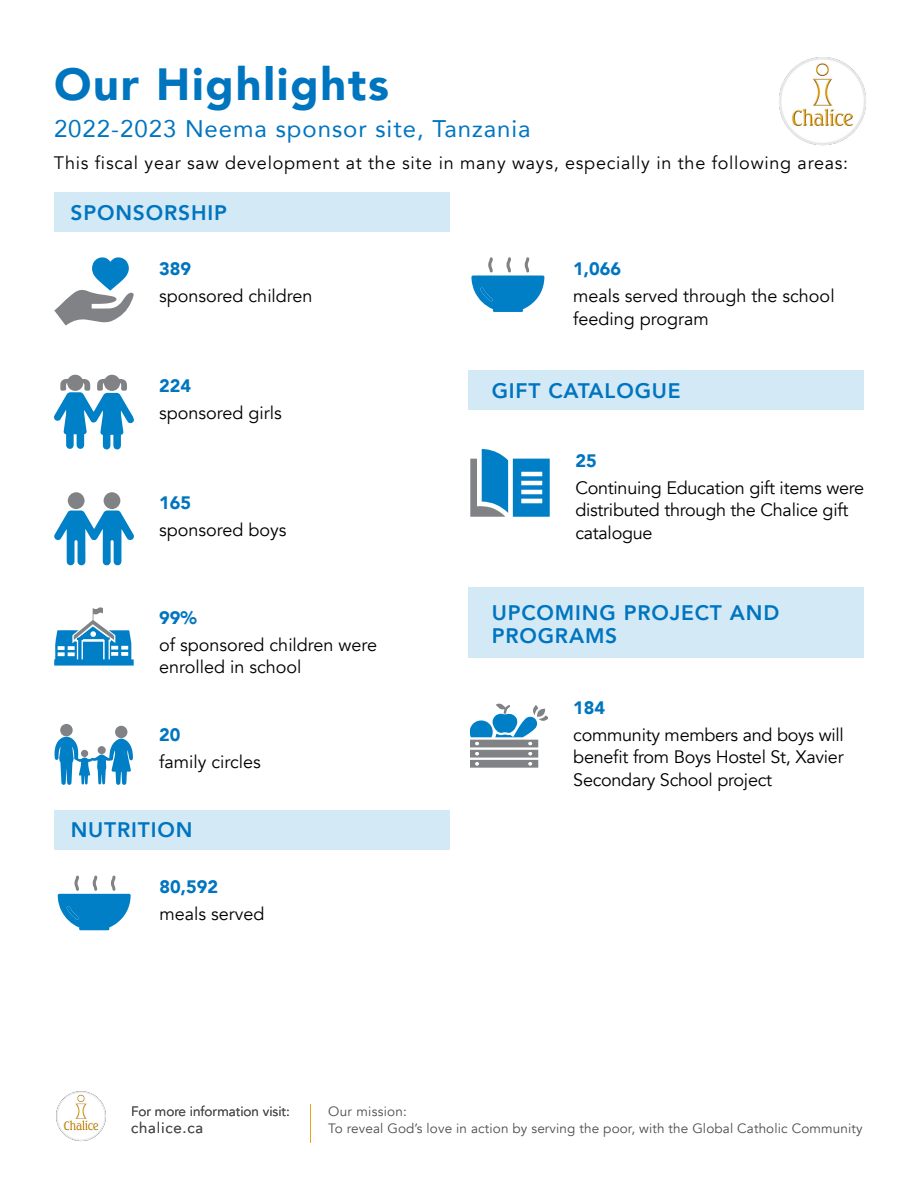
<style>
.page{position:relative;width:918px;height:1188px;background:#fff}
.page>*{position:absolute;margin:0;border:0;box-sizing:border-box;transform-origin:0 0}
.t1{font:900 45px "Avenir";letter-spacing:.04em;color:#0075bf}
.t2{font:24px "Avenir";letter-spacing:.04em;color:#0075bf}
.t3{font:800 21px/22.5px "Avenir";letter-spacing:.04em;color:#0075bf}
.t4{font:18px/22.5px "Avenir";color:#000}
.t5{font:18px "Avenir";letter-spacing:.04em;color:#000}
.t6{font:900 18px "Avenir";color:#0075bf}
.t7{font:15px "Avenir";letter-spacing:.05em;color:#4d4d4f}
.t8{font:13.5px/16.5px "Avenir";letter-spacing:.01em;color:#4d4d4f}
</style>
<div class="page">
<img style="left:56px;top:1091px;width:50px;height:51px">
<div style="left:54px;top:192px;width:396px;height:40px;background:#d4e9f6"></div>
<div style="left:54px;top:810px;width:396px;height:40px;background:#d4e9f6"></div>
<div style="left:468px;top:370px;width:396px;height:40px;background:#d4e9f6"></div>
<svg style="left:54px;top:607px;width:80px;height:59px"></svg>
<svg style="left:58px;top:876px;width:73px;height:54px"></svg>
<svg style="left:472px;top:257px;width:72px;height:55px"></svg>
<svg style="left:54px;top:257px;width:80px;height:69px"></svg>
<svg style="left:60px;top:724px;width:13px;height:12px"></svg>
<svg style="left:55px;top:726px;width:78px;height:59px"></svg>
<hr style="left:310px;top:1104px;width:1px;height:39px;background:#eca321">
<img style="left:779px;top:57px;width:87px;height:89px">
<div style="left:104px;top:492px;width:16px;height:17px;background:#808285;border-radius:50%"></div>
<svg style="left:54px;top:510px;width:80px;height:56px"></svg>
<div style="left:68px;top:492px;width:17px;height:17px;background:#808285;border-radius:50%"></div>
<svg style="left:54px;top:374px;width:80px;height:76px"></svg>
<svg style="left:470px;top:449px;width:80px;height:68px"></svg>
<svg style="left:470px;top:703px;width:78px;height:65px"></svg>
<div style="left:468px;top:587px;width:396px;height:71px;background:#d4e9f6"></div>
<h1 class="t1" style="left:54px;top:46px;width:337px">Our Highlights</h1>
<h2 class="t2" style="left:54px;top:109px;width:478px">2022-2023 Neema sponsor site, Tanzania</h2>
<p class="t5" style="left:54px;top:152px;width:796px">This fiscal year saw development at the site in many ways, especially in the following areas:</p>
<p class="t3" style="left:70px;top:201px;width:158px">SPONSORSHIP</p>
<p class="t6" style="left:159px;top:253px;width:33px">389</p>
<p class="t4" style="left:159px;top:285px;width:155px">sponsored children</p>
<p class="t6" style="left:159px;top:370px;width:33px">224</p>
<p class="t4" style="left:159px;top:401px;width:124px">sponsored girls</p>
<p class="t6" style="left:159px;top:487px;width:33px">165</p>
<p class="t4" style="left:159px;top:519px;width:129px">sponsored boys</p>
<p class="t6" style="left:159px;top:602px;width:39px">99%</p>
<p class="t4" style="left:159px;top:634px;width:220px">of sponsored children were enrolled in school</p>
<p class="t6" style="left:159px;top:720px;width:23px">20</p>
<p class="t4" style="left:159px;top:751px;width:103px">family circles</p>
<p class="t3" style="left:71px;top:819px;width:123px">NUTRITION</p>
<p class="t6" style="left:160px;top:872px;width:60px">80,592</p>
<p class="t4" style="left:160px;top:903px;width:107px">meals served</p>
<p class="t6" style="left:573px;top:253px;width:49px">1,066</p>
<p class="t4" style="left:573px;top:285px;width:263px">meals served through the school feeding program</p>
<p class="t3" style="left:492px;top:380px;width:191px">GIFT CATALOGUE</p>
<p class="t6" style="left:575px;top:445px;width:23px">25</p>
<p class="t4" style="left:575px;top:477px;width:290px">Continuing Education gift items were distributed through the Chalice gift catalogue</p>
<p class="t3" style="left:492px;top:602px;width:289px">UPCOMING PROJECT AND<br>PROGRAMS</p>
<p class="t6" style="left:573px;top:692px;width:33px">184</p>
<p class="t4" style="left:573px;top:724px;width:272px;text-align:justify">community members and boys will benefit from Boys Hostel St, Xavier Secondary School project</p>
<p class="t8" style="left:131px;top:1104px;width:160px">For more information visit:</p>
<p class="t7" style="left:131px;top:1119px;width:74px">chalice.ca</p>
<p class="t8" style="left:328px;top:1104px;width:536px">Our mission:<br>To reveal God’s love in action by serving the poor, with the Global Catholic Community</p>
</div>
